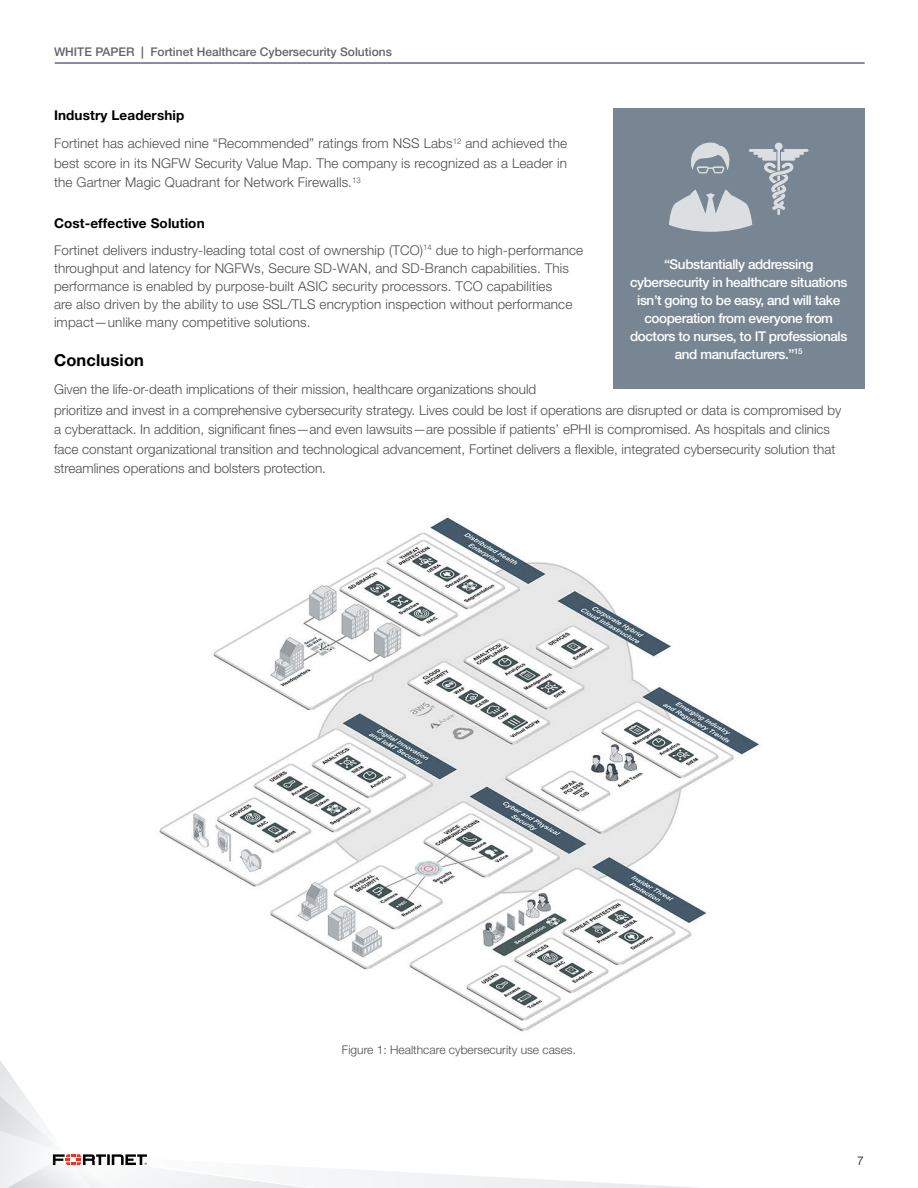
<style>
.page{position:relative;width:918px;height:1188px;background:#fff}
.page>*{position:absolute;margin:0;border:0;box-sizing:border-box;transform-origin:0 0}
.Body_Copy{font:700 16.5px "Helvetica Neue LT Pro";letter-spacing:.01em;color:#000}
.Body_Copy-2{font:300 13.5px/19.5px "Helvetica Neue LT Pro";color:#4d4d4f}
.Sidebar-call_out{font:500 13.5px/18px "Helvetica Neue LT Pro";letter-spacing:-.03em;color:#fff;text-align:center}
.Body_Copy-3{font:700 13.5px "Helvetica Neue LT Pro";letter-spacing:.01em;color:#000}
.t1{font:500 12px "Helvetica Neue LT Pro";color:#636466}
.Page_Header_-body{font:300 12px "Helvetica Neue LT Pro";color:#4d4d4f}
.t2{font:300 12px "Helvetica Neue LT Pro";color:#000}
.s1{font-weight:700}
</style>
<div class="page">
<hr style="left:55px;top:63px;width:810px;height:1px;background:#23145f">
<svg style="left:0;top:1060px;width:697px;height:128px"></svg>
<div style="left:613px;top:108px;width:252px;height:281px;background:#778692"></div>
<img style="left:159px;top:516px;width:602px;height:516px">
<svg style="left:669px;top:142px;width:140px;height:90px"></svg>
<p class="t1" style="left:54px;top:44px;width:339px">WHITE PAPER <span class="s1">|</span> Fortinet Healthcare Cybersecurity Solutions</p>
<p class="Body_Copy-3" style="left:54px;top:107px;width:132px">Industry Leadership</p>
<p class="Body_Copy-2" style="left:54px;top:133px;width:515px;text-align:justify">Fortinet has achieved nine “Recommended” ratings from NSS Labs<sup>12</sup> and achieved the best score in its NGFW Security Value Map. The company is recognized as a Leader in the Gartner Magic Quadrant for Network Firewalls.<sup>13</sup></p>
<p class="Body_Copy-3" style="left:54px;top:215px;width:152px">Cost-effective Solution</p>
<p class="Body_Copy-2" style="left:54px;top:241px;width:531px;line-height:18px">Fortinet delivers industry-leading total cost of ownership (TCO)<sup>14</sup> due to high-performance throughput and latency for NGFWs, Secure SD-WAN, and SD-Branch capabilities. This performance is enabled by purpose-built ASIC security processors. TCO capabilities<br>are also driven by the ability to use SSL/TLS encryption inspection without performance impact—unlike many competitive solutions.</p>
<p class="Body_Copy" style="left:54px;top:350px;width:92px">Conclusion</p>
<p class="Body_Copy-2" style="left:54px;top:379px;width:484px">Given the life-or-death implications of their mission, healthcare organizations should</p>
<p class="Sidebar-call_out" style="left:630px;top:255px;width:219px">“Substantially addressing cybersecurity in healthcare situations isn’t going to be easy, and will take cooperation from everyone from doctors to nurses, to IT professionals and manufacturers.”<sup>15</sup></p>
<p class="Body_Copy-2" style="left:54px;top:400px;width:789px">prioritize and invest in a comprehensive cybersecurity strategy. Lives could be lost if operations are disrupted or data is compromised by a cyberattack. In addition, significant fines—and even lawsuits—are possible if patients’ ePHI is compromised. As hospitals and clinics face constant organizational transition and technological advancement, Fortinet delivers a flexible, integrated cybersecurity solution that streamlines operations and bolsters protection.</p>
<p class="Page_Header_-body" style="left:342px;top:1043px;width:236px">Figure 1: Healthcare cybersecurity use cases.</p>
<p class="t2" style="left:857px;top:1154px;width:8px">7</p>
</div>
